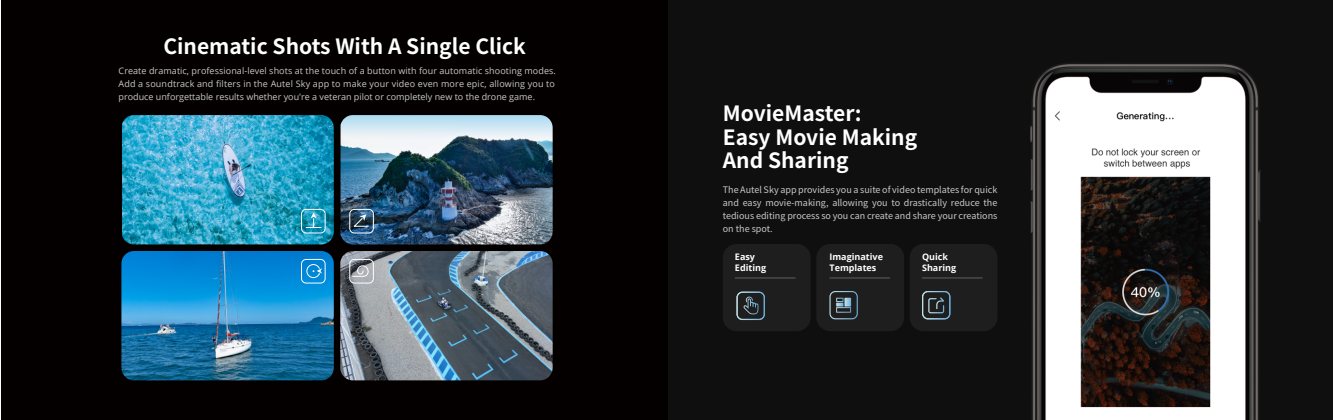
<style>
.page{position:relative;width:1333px;height:420px;background:#fff}
.page>*{position:absolute;margin:0;border:0;box-sizing:border-box;transform-origin:0 0}
.t1{font:700 21px/23px "Source Han Sans CN";color:#fff}
.t2{font:9px/13px "Open Sans";color:#c8c9c9;text-align:justify}
.t3{font:9px/13px "Source Han Sans CN";color:#c8c9c9;text-align:justify}
.t4{font:700 9px/11px "Open Sans";color:#fff}
</style>
<div class="page">
<img style="left:667px;top:1px;width:665px;height:419px">
<div style="left:1px;top:1px;width:666px;height:419px;background:#040000"></div>
<div style="left:722px;top:244px;width:88px;height:87px;background:#1e1e1e;border-radius:14px"></div>
<hr style="left:735px;top:278px;width:60px;height:1px;background:#fff">
<div style="left:816px;top:244px;width:88px;height:87px;background:#1e1e1e;border-radius:14px"></div>
<div style="left:909px;top:244px;width:88px;height:87px;background:#1e1e1e;border-radius:14px"></div>
<svg style="left:736px;top:291px;width:28px;height:29px"></svg>
<hr style="left:922px;top:278px;width:60px;height:1px;background:#fff">
<svg style="left:922px;top:291px;width:28px;height:28px"></svg>
<hr style="left:829px;top:278px;width:61px;height:1px;background:#fff">
<svg style="left:829px;top:291px;width:28px;height:28px"></svg>
<img style="left:122px;top:115px;width:212px;height:129px">
<img style="left:340px;top:115px;width:212px;height:129px">
<img style="left:121px;top:251px;width:213px;height:129px">
<img style="left:340px;top:251px;width:212px;height:129px">
<svg style="left:349px;top:259px;width:25px;height:24px"></svg>
<svg style="left:301px;top:209px;width:24px;height:24px"></svg>
<svg style="left:301px;top:259px;width:24px;height:24px"></svg>
<svg style="left:349px;top:209px;width:25px;height:24px"></svg>
<h1 class="t1" style="left:163px;top:35px;width:364px">Cinematic Shots With A Single Click</h1>
<p class="t2" style="left:119px;top:64px;width:439px">Create dramatic, professional-level shots at the touch of a button with four automatic shooting modes.<br>Add a soundtrack and filters in the Autel Sky app to make your video even more epic, allowing you to produce unforgettable results whether you're a veteran pilot or completely new to the drone game.</p>
<h1 class="t1" style="left:722px;top:103px;width:196px">MovieMaster:<br>Easy Movie Making<br>And Sharing</h1>
<p class="t3" style="left:722px;top:184px;width:276px">The Autel Sky app provides you a suite of video templates for quick and easy movie-making, allowing you to drastically reduce the tedious editing process so you can create and share your creations on the spot.</p>
<p class="t4" style="left:735px;top:251px;width:33px">Easy<br>Editing</p>
<p class="t4" style="left:922px;top:251px;width:36px">Quick<br>Sharing</p>
<p class="t4" style="left:829px;top:251px;width:55px">Imaginative<br>Templates</p>
</div>
